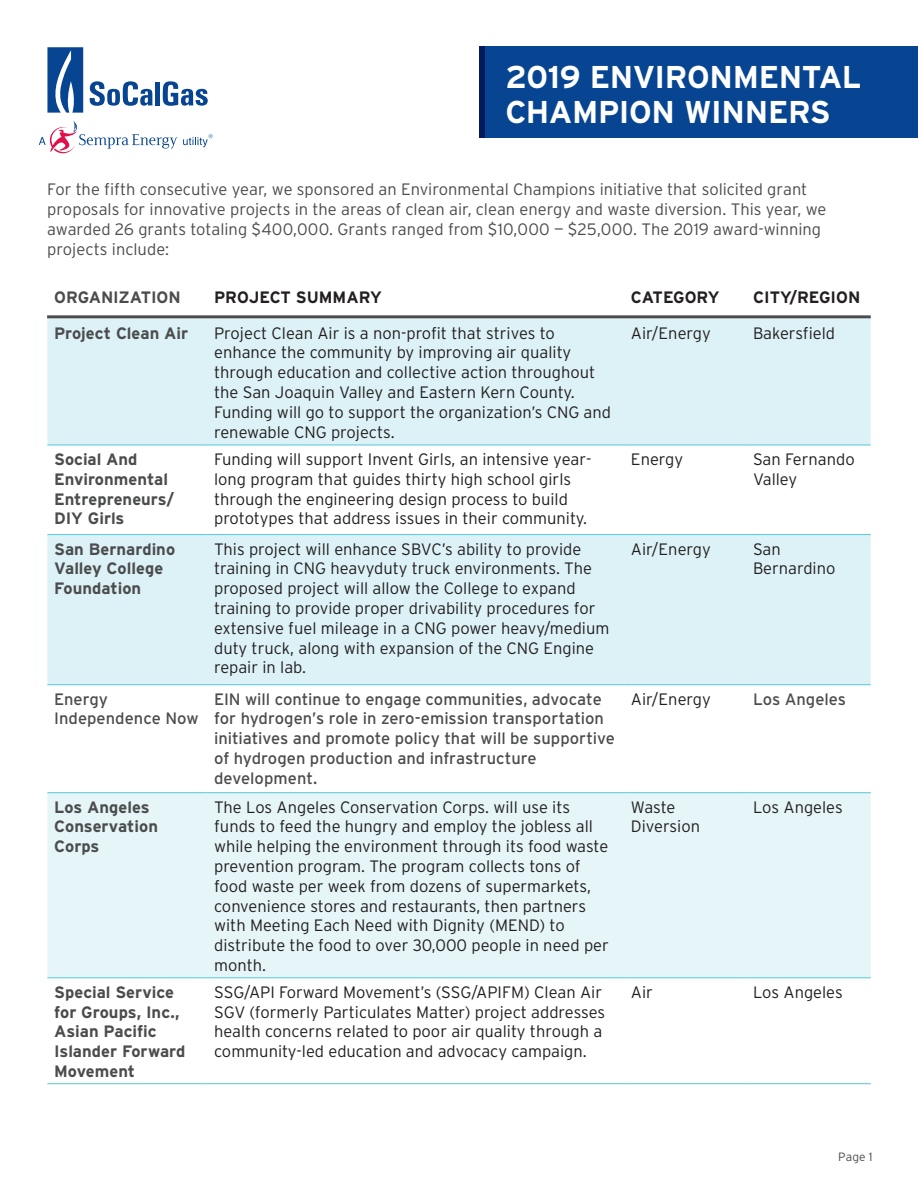
<style>
.page{position:relative;width:918px;height:1188px;background:#fff}
.page>*{position:absolute;margin:0;border:0;box-sizing:border-box;transform-origin:0 0}
.single{font:700 31.5px/34.5px "Interstate";letter-spacing:-.015em;color:#fff}
.t1{font:300 16.5px/19.8px "Interstate";color:#231f20}
.t2{font:300 16.5px/19.8px "Interstate";color:#4b4c4d}
.t3{font:16.5px/19.8px "Interstate";color:#4b4c4d}
.t4{font:700 16.5px/19.8px "Interstate";color:#4b4c4d}
.t5{font:700 16.5px "Interstate";color:#231f20}
.t6{font:300 12px "Interstate";color:#4b4c4d}
</style>
<div class="page">
<svg style="left:47px;top:319px;width:824px;height:365px;fill:#ddf2f6"></svg>
<div style="left:47px;top:793px;width:824px;height:184px;background:#e5f5f8"></div>
<hr style="left:47px;top:684px;width:160px;height:1px;background:#54c7d9">
<hr style="left:207px;top:684px;width:417px;height:1px;background:#54c7d9">
<hr style="left:624px;top:684px;width:122px;height:1px;background:#54c7d9">
<hr style="left:746px;top:684px;width:125px;height:1px;background:#54c7d9">
<hr style="left:47px;top:792px;width:160px;height:1px;background:#54c7d9">
<hr style="left:207px;top:792px;width:417px;height:1px;background:#54c7d9">
<hr style="left:624px;top:792px;width:122px;height:1px;background:#54c7d9">
<hr style="left:746px;top:792px;width:125px;height:1px;background:#54c7d9">
<hr style="left:47px;top:977px;width:160px;height:1px;background:#54c7d9">
<hr style="left:207px;top:977px;width:417px;height:1px;background:#54c7d9">
<hr style="left:624px;top:977px;width:122px;height:1px;background:#54c7d9">
<hr style="left:746px;top:977px;width:125px;height:1px;background:#54c7d9">
<hr style="left:47px;top:1083px;width:160px;height:1px;background:#54c7d9">
<hr style="left:207px;top:1083px;width:417px;height:1px;background:#54c7d9">
<hr style="left:624px;top:1083px;width:122px;height:1px;background:#54c7d9">
<hr style="left:746px;top:1083px;width:125px;height:1px;background:#54c7d9">
<hr style="left:47px;top:445px;width:160px;height:1px;background:#54c7d9">
<hr style="left:207px;top:445px;width:417px;height:1px;background:#54c7d9">
<hr style="left:624px;top:445px;width:122px;height:1px;background:#54c7d9">
<hr style="left:746px;top:445px;width:125px;height:1px;background:#54c7d9">
<hr style="left:47px;top:534px;width:160px;height:1px;background:#54c7d9">
<hr style="left:207px;top:534px;width:417px;height:1px;background:#54c7d9">
<hr style="left:624px;top:534px;width:122px;height:1px;background:#54c7d9">
<hr style="left:746px;top:534px;width:125px;height:1px;background:#54c7d9">
<svg style="left:47px;top:47px;width:36px;height:66px;background:#386aa7"></svg>
<svg style="left:90px;top:81px;width:63px;height:25px"></svg>
<div style="left:155px;top:82px;width:5px;height:23px;background:#074592"></div>
<svg style="left:163px;top:81px;width:45px;height:25px"></svg>
<svg style="left:39px;top:121px;width:174px;height:32px"></svg>
<div style="left:485px;top:47px;width:433px;height:91px;background:#074592"></div>
<div style="left:479px;top:47px;width:6px;height:91px;background:#011b5e"></div>
<hr style="left:47px;top:315px;width:824px;height:3px;background:#4b4c4d">
<p class="single" style="left:505px;top:59px;width:357px">2019 ENVIRONMENTAL<br>CHAMPION WINNERS</p>
<p class="t2" style="left:47px;top:180px;width:781px">For the fifth consecutive year, we sponsored an Environmental Champions initiative that solicited grant proposals for innovative projects in the areas of clean air, clean energy and waste diversion. This year, we awarded 26 grants totaling $400,000. Grants ranged from $10,000 — $25,000. The 2019 award-winning projects include:</p>
<p class="t4" style="left:54px;top:287px;width:128px">ORGANIZATION</p>
<p class="t5" style="left:214px;top:288px;width:169px">PROJECT SUMMARY</p>
<p class="t5" style="left:631px;top:288px;width:90px">CATEGORY</p>
<p class="t5" style="left:753px;top:288px;width:109px">CITY/REGION</p>
<p class="t4" style="left:54px;top:323px;width:135px">Project Clean Air</p>
<p class="t1" style="left:214px;top:323px;width:399px">Project Clean Air is a non-profit that strives to enhance the community by improving air quality through education and collective action throughout the San Joaquin Valley and Eastern Kern County.<br>Funding will go to support the organization’s CNG and renewable CNG projects.</p>
<p class="t1" style="left:631px;top:323px;width:81px">Air/Energy</p>
<p class="t1" style="left:753px;top:323px;width:84px">Bakersfield</p>
<p class="t4" style="left:54px;top:449px;width:122px">Social And<br>Environmental<br>Entrepreneurs/<br>DIY Girls</p>
<p class="t1" style="left:214px;top:449px;width:379px">Funding will support Invent Girls, an intensive year&shy;long program that guides thirty high school girls through the engineering design process to build prototypes that address issues in their community.</p>
<p class="t1" style="left:631px;top:449px;width:54px">Energy</p>
<p class="t1" style="left:753px;top:449px;width:103px">San Fernando<br>Valley</p>
<p class="t4" style="left:54px;top:539px;width:123px">San Bernardino<br>Valley College<br>Foundation</p>
<p class="t1" style="left:214px;top:539px;width:397px">This project will enhance SBVC’s ability to provide training in CNG heavyduty truck environments. The proposed project will allow the College to expand training to provide proper drivability procedures for extensive fuel mileage in a CNG power heavy/medium duty truck, along with expansion of the CNG Engine repair in lab.</p>
<p class="t1" style="left:631px;top:539px;width:81px">Air/Energy</p>
<p class="t1" style="left:753px;top:539px;width:84px">San<br>Bernardino</p>
<p class="t3" style="left:54px;top:689px;width:146px">Energy<br>Independence Now</p>
<p class="t3" style="left:214px;top:689px;width:402px">EIN will continue to engage communities, advocate for hydrogen’s role in zero-emission transportation initiatives and promote policy that will be supportive of hydrogen production and infrastructure development.</p>
<p class="t1" style="left:631px;top:689px;width:81px">Air/Energy</p>
<p class="t3" style="left:753px;top:689px;width:95px">Los Angeles</p>
<p class="t4" style="left:54px;top:797px;width:105px">Los Angeles<br>Conservation<br>Corps</p>
<p class="t1" style="left:214px;top:797px;width:396px">The Los Angeles Conservation Corps. will use its funds to feed the hungry and employ the jobless all while helping the environment through its food waste prevention program. The program collects tons of food waste per week from dozens of supermarkets, convenience stores and restaurants, then partners with Meeting Each Need with Dignity (MEND) to distribute the food to over 30,000 people in need per month.</p>
<p class="t1" style="left:631px;top:797px;width:71px">Waste<br>Diversion</p>
<p class="t1" style="left:753px;top:797px;width:91px">Los Angeles</p>
<p class="t4" style="left:54px;top:982px;width:133px">Special Service for Groups, Inc.,<br>Asian Pacific<br>Islander Forward<br>Movement</p>
<p class="t1" style="left:214px;top:982px;width:393px">SSG/API Forward Movement’s (SSG/APIFM) Clean Air SGV (formerly Particulates Matter) project addresses health concerns related to poor air quality through a community-led education and advocacy campaign.</p>
<p class="t1" style="left:631px;top:982px;width:24px">Air</p>
<p class="t1" style="left:753px;top:982px;width:91px">Los Angeles</p>
<p class="t6" style="left:838px;top:1150px;width:36px">Page 1</p>
</div>
